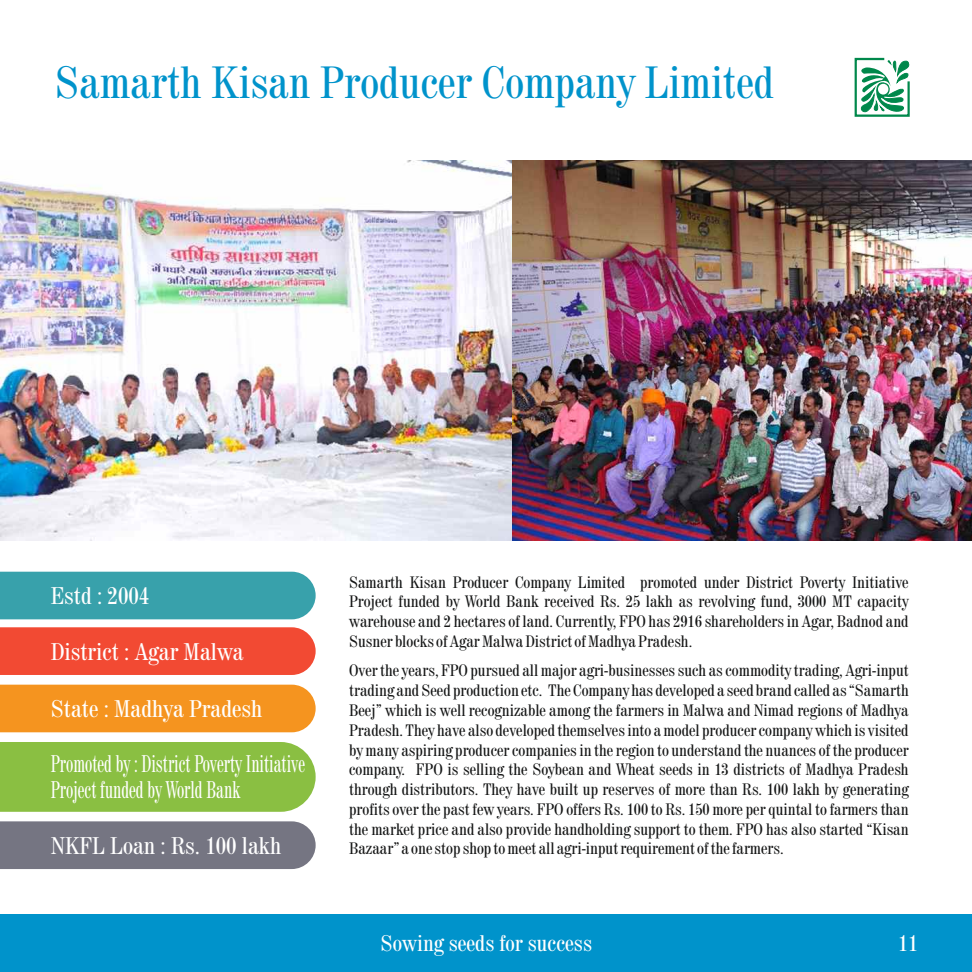
<style>
.page{position:relative;width:972px;height:972px;background:#fff}
.page>*{position:absolute;margin:0;border:0;box-sizing:border-box;transform-origin:0 0}
.t1{font:condensed 45px "Century 725 BT";color:#0093cb}
.t2{font:condensed 24px "Century 725 BT";color:#fff}
.t3{font:condensed 24px/25.8px "Century 725 BT";color:#fff;scale:.72 1}
.t4{font:condensed 22.5px "Century 725 BT";color:#fff}
.t5{font:condensed 16.5px/19.8px "Century 725 BT";color:#151616;text-align:justify}
</style>
<div class="page">
<div style="left:0;top:572px;width:316px;height:47px;background:#38a1ab"></div>
<div style="left:0;top:627px;width:316px;height:48px;background:#f24a33"></div>
<div style="left:0;top:685px;width:316px;height:47px;background:#f5941f"></div>
<img style="left:0;top:160px;width:512px;height:380px">
<img style="left:512px;top:160px;width:460px;height:381px">
<svg style="left:854px;top:57px;width:56px;height:60px"></svg>
<div style="left:878px;top:84px;width:10px;height:11px;background:#fff;border-radius:50%"></div>
<div style="left:0;top:914px;width:972px;height:58px;background:#0093cb"></div>
<div style="left:0;top:742px;width:316px;height:70px;background:#8abf42"></div>
<div style="left:0;top:821px;width:316px;height:48px;background:#757582"></div>
<h1 class="t1" style="left:55px;top:64px;width:721px">Samarth Kisan Producer Company Limited</h1>
<h2 class="t2" style="left:51px;top:586px;width:100px">Estd : 2004</h2>
<h2 class="t2" style="left:51px;top:641px;width:195px">District : Agar Malwa</h2>
<h2 class="t2" style="left:51px;top:699px;width:213px">State : Madhya Pradesh</h2>
<h2 class="t3" style="left:51px;top:753px;width:355px">Promoted by : District Poverty Initiative<br>Project funded by World Bank</h2>
<h2 class="t2" style="left:51px;top:835px;width:232px">NKFL Loan : Rs. 100 lakh</h2>
<p class="t5" style="left:349px;top:573px;width:561px">Samarth Kisan Producer Company Limited promoted under District Poverty Initiative Project funded by World Bank received Rs. 25 lakh as revolving fund, 3000 MT capacity warehouse and 2 hectares of land. Currently, FPO has 2916 shareholders in Agar, Badnod and Susner blocks of Agar Malwa District of Madhya Pradesh.</p>
<p class="t5" style="left:349px;top:662px;width:561px">Over the years, FPO pursued all major agri-businesses such as commodity trading, Agri-input trading and Seed production etc. The Company has developed a seed brand called as “Samarth Beej” which is well recognizable among the farmers in Malwa and Nimad regions of Madhya Pradesh. They have also developed themselves into a model producer company which is visited by many aspiring producer companies in the region to understand the nuances of the producer company. FPO is selling the Soybean and Wheat seeds in 13 districts of Madhya Pradesh through distributors. They have built up reserves of more than Rs. 100 lakh by generating profits over the past few years. FPO offers Rs. 100 to Rs. 150 more per quintal to farmers than the market price and also provide handholding support to them. FPO has also started “Kisan Bazaar” a one stop shop to meet all agri-input requirement of the farmers.</p>
<h3 class="t4" style="left:381px;top:933px;width:213px">Sowing seeds for success</h3>
<h3 class="t4" style="left:898px;top:934px;width:21px">11</h3>
</div>
